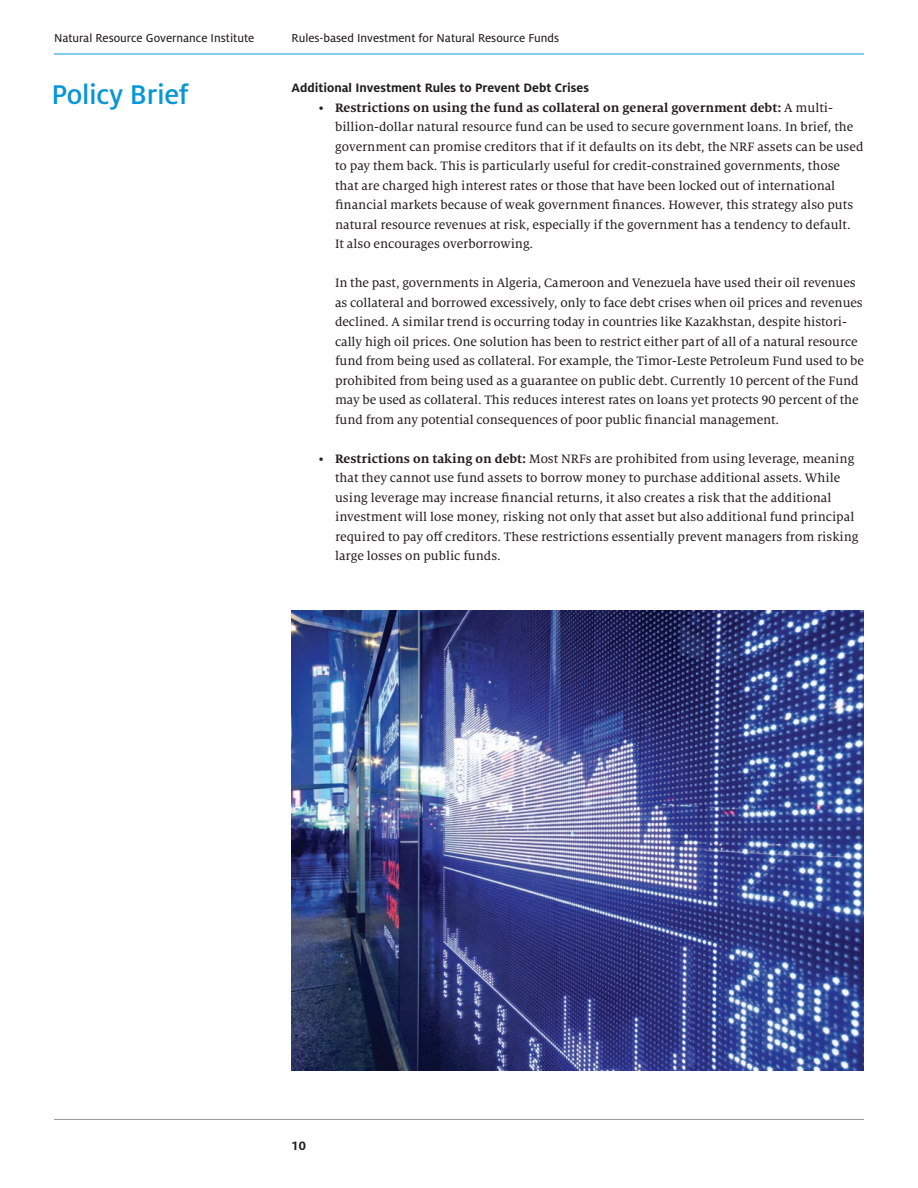
<style>
.page{position:relative;width:918px;height:1188px;background:#fff}
.page>*{position:absolute;margin:0;border:0;box-sizing:border-box;transform-origin:0 0}
.t1{font:500 30px "Milo OT";letter-spacing:-.01em;color:#0696d7}
.body{font:13.5px/19.5px "Milo Serif OT Text";color:#231f20}
.body_-5{font:13.5px/19.5px "Milo Serif OT Text";letter-spacing:-.005em;color:#231f20}
.sub_sub_head_black_b{font:700 13.5px "Milo OT";color:#231f20}
.t2{font:12.75px "Milo OT Text";color:#231f20}
.s1{font-family:"Milo Serif OT";font-weight:700}
</style>
<div class="page">
<hr style="left:54px;top:54px;width:810px;height:1px;background:#0696d7">
<hr style="left:54px;top:1119px;width:810px;height:1px;background:#939598">
<img style="left:292px;top:610px;width:572px;height:460px">
<p class="t2" style="left:54px;top:31px;width:202px">Natural Resource Governance Institute</p>
<p class="t2" style="left:292px;top:31px;width:269px">Rules-based Investment for Natural Resource Funds</p>
<h1 class="t1" style="left:52px;top:78px;width:139px">Policy Brief</h1>
<p class="sub_sub_head_black_b" style="left:292px;top:80px;width:299px">Additional Investment Rules to Prevent Debt Crises</p>
<p class="body" style="left:335px;top:98px;width:530px;text-indent:-16px">• <span class="s1">Restrictions on using the fund as collateral on general government debt:</span> A multi&shy;billion-dollar natural resource fund can be used to secure government loans. In brief, the government can promise creditors that if it defaults on its debt, the NRF assets can be used to pay them back. This is particularly useful for credit-constrained governments, those that are charged high interest rates or those that have been locked out of international financial markets because of weak government finances. However, this strategy also puts natural resource revenues at risk, especially if the government has a tendency to default.<br>It also encourages overborrowing.</p>
<p class="body_-5" style="left:335px;top:273px;width:530px">In the past, governments in Algeria, Cameroon and Venezuela have used their oil revenues as collateral and borrowed excessively, only to face debt crises when oil prices and revenues declined. A similar trend is occurring today in countries like Kazakhstan, despite histori&shy;cally high oil prices. One solution has been to restrict either part of all of a natural resource fund from being used as collateral. For example, the Timor-Leste Petroleum Fund used to be prohibited from being used as a guarantee on public debt. Currently 10 percent of the Fund may be used as collateral. This reduces interest rates on loans yet protects 90 percent of the fund from any potential consequences of poor public financial management.</p>
<p class="body" style="left:335px;top:449px;width:525px;text-indent:-16px">• <span class="s1">Restrictions on taking on debt:</span> Most NRFs are prohibited from using leverage, meaning that they cannot use fund assets to borrow money to purchase additional assets. While using leverage may increase financial returns, it also creates a risk that the additional investment will lose money, risking not only that asset but also additional fund principal required to pay off creditors. These restrictions essentially prevent managers from risking large losses on public funds.</p>
<p class="sub_sub_head_black_b" style="left:292px;top:1138px;width:16px">10</p>
</div>
